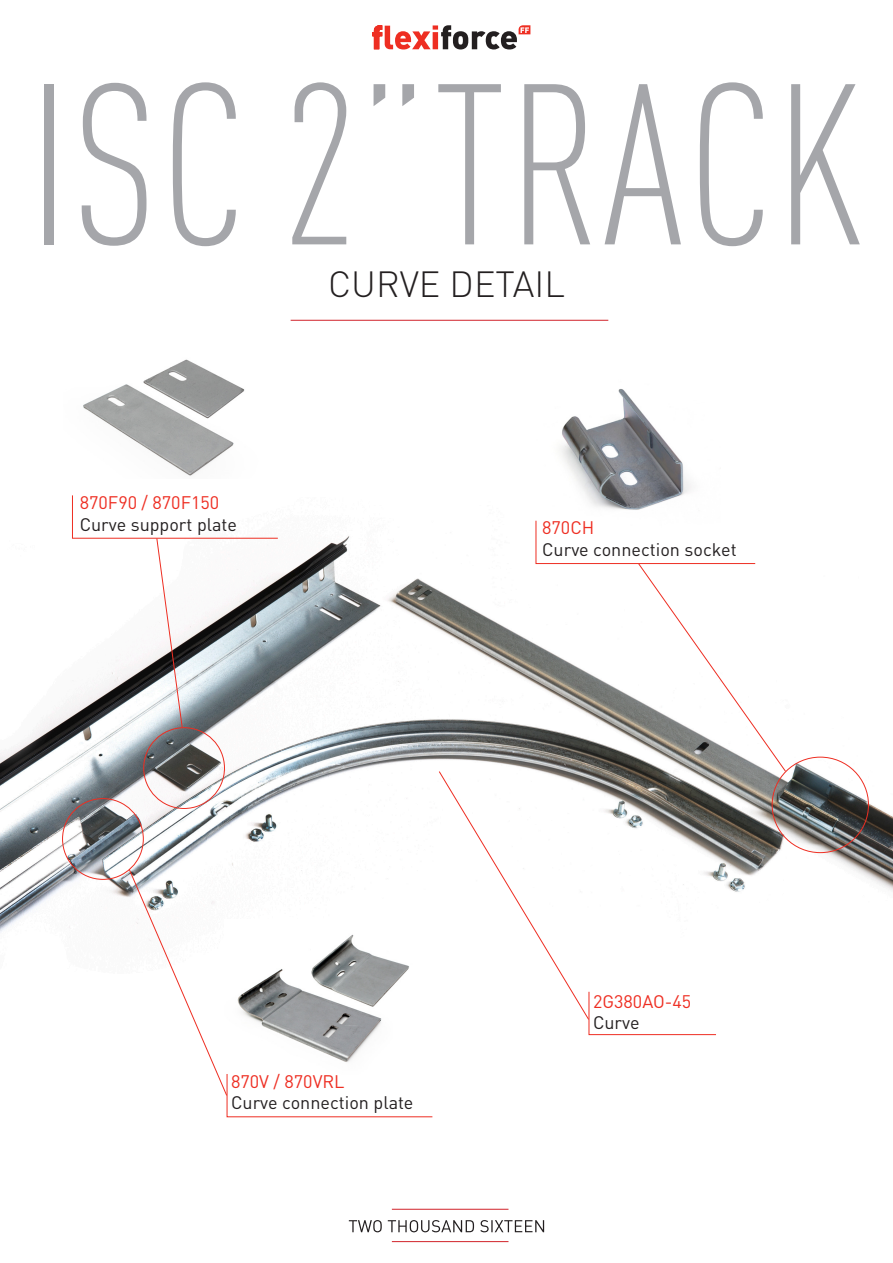
<style>
.page{position:relative;width:893px;height:1263px;background:#fff}
.page>*{position:absolute;margin:0;border:0;box-sizing:border-box;transform-origin:0 0}
.t1{font:300 condensed 225px "DIN Pro";letter-spacing:.01em;color:#a5a6aa}
.t2{font:300 36px "DIN Pro";color:#231f20}
.t3{font:18px "DIN Pro";color:#231f20}
.t4{font:18px "DIN Pro";color:#ee2e22}
</style>
<div class="page">
<svg style="left:349px;top:1220px;width:195px;height:12px"></svg>
<hr style="left:392px;top:1209px;width:116px;height:1px;background:#d1232a">
<hr style="left:392px;top:1241px;width:116px;height:1px;background:#d1232a">
<img style="left:0;top:536px;width:893px;height:500px">
<img style="left:560px;top:389px;width:131px;height:121px">
<img style="left:83px;top:359px;width:162px;height:117px">
<svg style="left:72px;top:495px;width:206px;height:233px"></svg>
<svg style="left:129px;top:868px;width:304px;height:249px"></svg>
<svg style="left:439px;top:520px;width:347px;height:515px"></svg>
<div style="left:143px;top:727px;width:82px;height:82px;border:1px solid #ee2e22;border-radius:50%"></div>
<div style="left:62px;top:798px;width:82px;height:81px;border:1px solid #ee2e22;border-radius:50%"></div>
<svg style="left:372px;top:25px;width:158px;height:24px"></svg>
<hr style="left:291px;top:320px;width:317px;height:1px;background:#d1232a">
<p class="t1" style="left:28px;top:37px;width:835px">ISC 2”TRACK</p>
<p class="t2" style="left:328px;top:259px;width:238px">CURVE DETAIL</p>
<p class="t4" style="left:80px;top:490px;width:141px">870F90 / 870F150</p>
<p class="t3" style="left:80px;top:512px;width:159px">Curve support plate</p>
<p class="t4" style="left:542px;top:516px;width:54px">870CH</p>
<p class="t3" style="left:542px;top:537px;width:196px">Curve connection socket</p>
<p class="t4" style="left:231px;top:1069px;width:115px">870V / 870VRL</p>
<p class="t3" style="left:231px;top:1090px;width:184px">Curve connection plate</p>
<p class="t4" style="left:593px;top:989px;width:100px">2G380AO-45</p>
<p class="t3" style="left:593px;top:1010px;width:48px">Curve</p>
</div>
